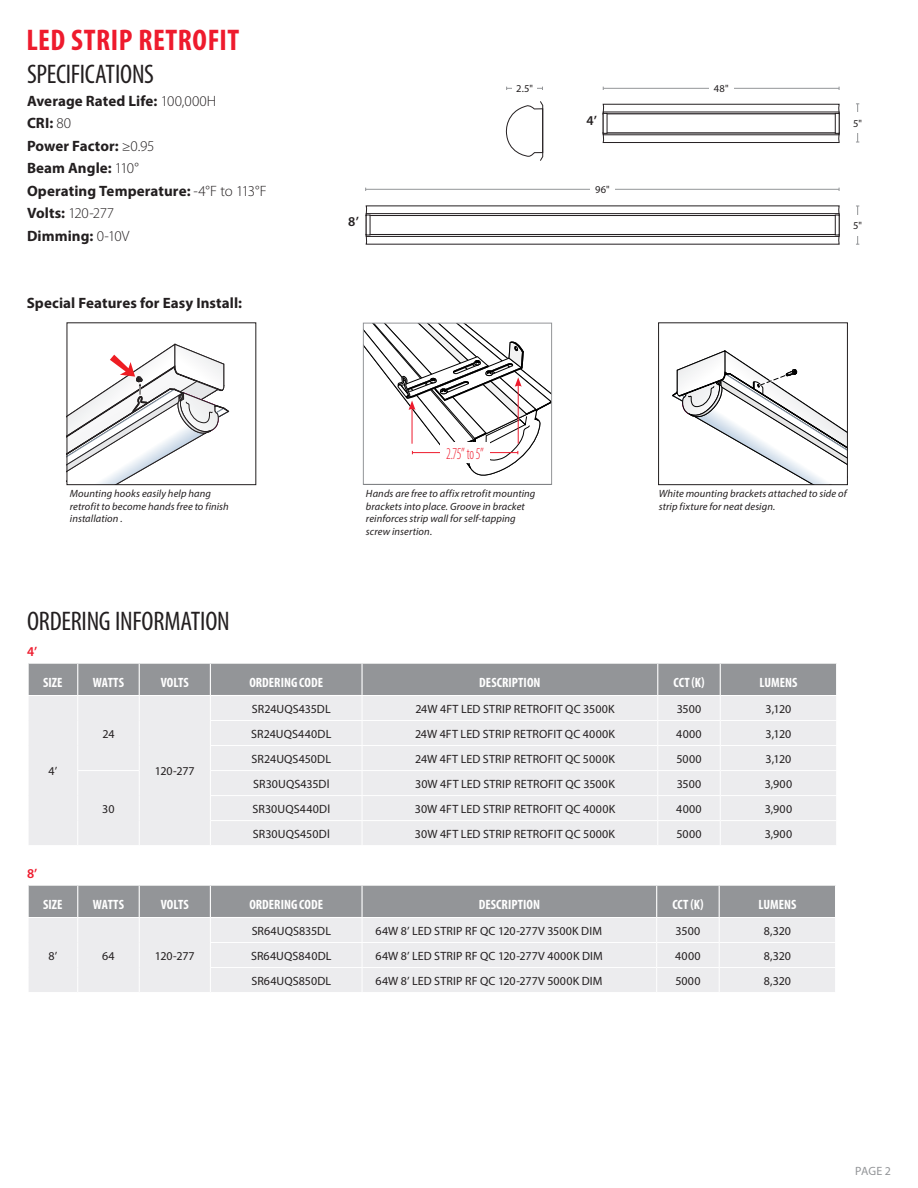
<style>
.page{position:relative;width:918px;height:1188px;background:#fff}
.page>*{position:absolute;margin:0;border:0;box-sizing:border-box;transform-origin:0 0}
.Page___Header___2{font:700 condensed 30px "Myriad Pro";letter-spacing:.02em;color:#ee1b2d}
.Page___Header___2-2{font:condensed 27px "Myriad Pro";letter-spacing:-.01em;color:#231f20}
.Instructions{font:300 condensed 16.5px "Myriad Pro";color:#ee1b2d;scale:.8 1}
.Tech_Info___Data{font:700 15px/22.5px "Myriad Pro";letter-spacing:.005em;color:#231f20}
.Tech_Info___Data-2{font:300 15px "Myriad Pro";letter-spacing:-.025em;color:#231f20}
.Table___Header_Row{font:700 condensed 13.5px "Myriad Pro";letter-spacing:.005em;color:#fff}
.Table___Intro_Header{font:600 13.5px "Myriad Pro";color:#ee1b2d}
.t1{font:600 13.5px "Myriad Pro";color:#231f20}
.Table___Body_Rows{font:12px "Myriad Pro";letter-spacing:.01em;color:#231f20}
.Page{font:12px "Myriad Pro";color:#939598}
.t2{font:italic 10.5px/12.6px "Myriad Pro";letter-spacing:.01em;color:#231f20}
.t3{font:10.5px "Myriad Pro";color:#231f20}
.s1{font-weight:300}
.s2{font-weight:700}
</style>
<div class="page">
<hr style="left:857px;top:104px;width:1px;height:38px;background:#939598">
<hr style="left:857px;top:206px;width:1px;height:38px;background:#939598">
<hr style="left:603px;top:88px;width:236px;height:1px;background:#939598">
<hr style="left:366px;top:189px;width:473px;height:1px;background:#939598">
<hr style="left:507px;top:88px;width:36px;height:1px;background:#939598">
<div style="left:845px;top:113px;width:25px;height:20px;background:#fff"></div>
<div style="left:845px;top:215px;width:25px;height:20px;background:#fff"></div>
<div style="left:709px;top:78px;width:24px;height:21px;background:#fff"></div>
<div style="left:590px;top:179px;width:25px;height:21px;background:#fff"></div>
<div style="left:512px;top:78px;width:25px;height:21px;background:#fff"></div>
<svg style="left:28px;top:663px;width:809px;height:182px;background:#dddde0"></svg>
<svg style="left:28px;top:885px;width:808px;height:107px;background:#d2d3d5"></svg>
<svg style="left:603px;top:104px;width:237px;height:11px"></svg>
<div style="left:603px;top:112px;width:236px;height:2px;background:#fff;border:1px solid #241f21"></div>
<svg style="left:603px;top:132px;width:237px;height:11px"></svg>
<hr style="left:603px;top:133px;width:236px;height:2px;background:#fff">
<div style="left:603px;top:114px;width:236px;height:19px;background:#fff"></div>
<svg style="left:835px;top:113px;width:4px;height:21px"></svg>
<svg style="left:603px;top:113px;width:4px;height:21px"></svg>
<svg style="left:366px;top:205px;width:474px;height:11px"></svg>
<div style="left:366px;top:213px;width:473px;height:3px;background:#fff;border:1px solid #241f21"></div>
<svg style="left:366px;top:234px;width:474px;height:11px"></svg>
<div style="left:366px;top:234px;width:473px;height:3px;background:#fff;border:1px solid #241f21"></div>
<div style="left:366px;top:215px;width:473px;height:20px;background:#fff;border:1px solid #241f21"></div>
<svg style="left:835px;top:215px;width:4px;height:20px"></svg>
<svg style="left:366px;top:215px;width:4px;height:20px"></svg>
<svg style="left:505px;top:101px;width:38px;height:60px"></svg>
<svg style="left:69px;top:343px;width:161px;height:140px"></svg>
<div style="left:67px;top:323px;width:189px;height:162px;border:1px solid #231f20"></div>
<svg style="left:672px;top:350px;width:173px;height:133px"></svg>
<div style="left:658px;top:323px;width:189px;height:162px;border:1px solid #231f20"></div>
<svg style="left:363px;top:323px;width:189px;height:161px"></svg>
<div style="left:441px;top:442px;width:49px;height:21px;background:#fff"></div>
<p class="Page___Header___2" style="left:26px;top:21px;width:215px">LED STRIP RETROFIT</p>
<p class="Page___Header___2-2" style="left:27px;top:58px;width:129px">SPECIFICATIONS</p>
<p class="Tech_Info___Data" style="left:27px;top:89px;width:191px">Average Rated Life: <span class="s1">100,000H</span></p>
<p class="Tech_Info___Data" style="left:27px;top:111px;width:129px">CRI: <span class="s1">80<br></span>Power Factor: <span class="s1">≥0.95</span></p>
<p class="Tech_Info___Data" style="left:27px;top:156px;width:113px">Beam Angle: <span class="s1">110°</span></p>
<p class="Tech_Info___Data" style="left:27px;top:179px;width:241px">Operating Temperature: <span class="s1">-4°F to 113°F</span></p>
<p class="Tech_Info___Data-2" style="left:27px;top:204px;width:89px"><span class="s2">Volts:</span> 120-277</p>
<p class="Tech_Info___Data" style="left:27px;top:224px;width:104px">Dimming: <span class="s1">0-10V</span></p>
<p class="Tech_Info___Data" style="left:27px;top:291px;width:217px">Special Features for Easy Install:</p>
<p class="t1" style="left:348px;top:213px;width:12px">8’</p>
<p class="t3" style="left:516px;top:82px;width:18px">2.5"</p>
<p class="t1" style="left:586px;top:111px;width:12px">4’</p>
<p class="t3" style="left:595px;top:183px;width:16px">96"</p>
<p class="Instructions" style="left:446px;top:444px;width:49px">2.75” to 5”</p>
<p class="t3" style="left:714px;top:82px;width:16px">48"</p>
<p class="t3" style="left:853px;top:117px;width:10px">5"</p>
<p class="t3" style="left:853px;top:219px;width:10px">5"</p>
<p class="t2" style="left:70px;top:487px;width:160px">Mounting hooks easily help hang retrofit to become hands free to finish installation .</p>
<p class="t2" style="left:366px;top:487px;width:171px">Hands are free to affix retrofit mounting brackets into place. Groove in bracket reinforces strip wall for self-tapping screw insertion.</p>
<p class="t2" style="left:659px;top:487px;width:190px">White mounting brackets attached to side of strip fixture for neat design.</p>
<p class="Page___Header___2-2" style="left:27px;top:605px;width:204px">ORDERING INFORMATION</p>
<p class="Table___Intro_Header" style="left:27px;top:643px;width:12px">4’</p>
<p class="Table___Header_Row" style="left:43px;top:674px;width:21px">SIZE</p>
<p class="Table___Header_Row" style="left:93px;top:674px;width:33px">WATTS</p>
<p class="Table___Header_Row" style="left:161px;top:674px;width:30px">VOLTS</p>
<p class="Table___Header_Row" style="left:249px;top:674px;width:75px">ORDERING CODE</p>
<p class="Table___Header_Row" style="left:479px;top:674px;width:63px">DESCRIPTION</p>
<p class="Table___Header_Row" style="left:673px;top:674px;width:33px">CCT (K)</p>
<p class="Table___Header_Row" style="left:759px;top:674px;width:40px">LUMENS</p>
<p class="Table___Body_Rows" style="left:49px;top:764px;width:10px">4’</p>
<p class="Table___Intro_Header" style="left:27px;top:865px;width:12px">8’</p>
<p class="Table___Body_Rows" style="left:102px;top:726px;width:14px">24</p>
<p class="Table___Body_Rows" style="left:102px;top:801px;width:14px">30</p>
<p class="Table___Body_Rows" style="left:155px;top:764px;width:41px">120-277</p>
<p class="Table___Body_Rows" style="left:252px;top:701px;width:80px">SR24UQS435DL</p>
<p class="Table___Body_Rows" style="left:415px;top:701px;width:201px">24W 4FT LED STRIP RETROFIT QC 3500K</p>
<p class="Table___Body_Rows" style="left:677px;top:701px;width:26px">3500</p>
<p class="Table___Body_Rows" style="left:766px;top:701px;width:27px">3,120</p>
<p class="Table___Body_Rows" style="left:251px;top:726px;width:82px">SR24UQS440DL</p>
<p class="Table___Body_Rows" style="left:415px;top:726px;width:202px">24W 4FT LED STRIP RETROFIT QC 4000K</p>
<p class="Table___Body_Rows" style="left:676px;top:726px;width:27px">4000</p>
<p class="Table___Body_Rows" style="left:766px;top:726px;width:27px">3,120</p>
<p class="Table___Body_Rows" style="left:252px;top:751px;width:81px">SR24UQS450DL</p>
<p class="Table___Body_Rows" style="left:415px;top:751px;width:201px">24W 4FT LED STRIP RETROFIT QC 5000K</p>
<p class="Table___Body_Rows" style="left:676px;top:751px;width:27px">5000</p>
<p class="Table___Body_Rows" style="left:766px;top:751px;width:27px">3,120</p>
<p class="Table___Body_Rows" style="left:253px;top:776px;width:78px">SR30UQS435Dl</p>
<p class="Table___Body_Rows" style="left:415px;top:776px;width:201px">30W 4FT LED STRIP RETROFIT QC 3500K</p>
<p class="Table___Body_Rows" style="left:677px;top:776px;width:26px">3500</p>
<p class="Table___Body_Rows" style="left:765px;top:776px;width:29px">3,900</p>
<p class="Table___Body_Rows" style="left:252px;top:801px;width:79px">SR30UQS440Dl</p>
<p class="Table___Body_Rows" style="left:415px;top:801px;width:202px">30W 4FT LED STRIP RETROFIT QC 4000K</p>
<p class="Table___Body_Rows" style="left:676px;top:801px;width:27px">4000</p>
<p class="Table___Body_Rows" style="left:765px;top:801px;width:29px">3,900</p>
<p class="Table___Body_Rows" style="left:253px;top:826px;width:78px">SR30UQS450Dl</p>
<p class="Table___Body_Rows" style="left:415px;top:826px;width:202px">30W 4FT LED STRIP RETROFIT QC 5000K</p>
<p class="Table___Body_Rows" style="left:676px;top:826px;width:27px">5000</p>
<p class="Table___Body_Rows" style="left:765px;top:826px;width:29px">3,900</p>
<p class="Table___Header_Row" style="left:43px;top:896px;width:21px">SIZE</p>
<p class="Table___Header_Row" style="left:93px;top:896px;width:33px">WATTS</p>
<p class="Table___Header_Row" style="left:161px;top:896px;width:30px">VOLTS</p>
<p class="Table___Header_Row" style="left:249px;top:896px;width:75px">ORDERING CODE</p>
<p class="Table___Header_Row" style="left:479px;top:896px;width:63px">DESCRIPTION</p>
<p class="Table___Header_Row" style="left:672px;top:896px;width:33px">CCT (K)</p>
<p class="Table___Header_Row" style="left:758px;top:896px;width:40px">LUMENS</p>
<p class="Table___Body_Rows" style="left:49px;top:948px;width:10px">8’</p>
<p class="Table___Body_Rows" style="left:102px;top:948px;width:14px">64</p>
<p class="Table___Body_Rows" style="left:155px;top:948px;width:41px">120-277</p>
<p class="Table___Body_Rows" style="left:252px;top:923px;width:81px">SR64UQS835DL</p>
<p class="Table___Body_Rows" style="left:376px;top:923px;width:228px">64W 8’ LED STRIP RF QC 120-277V 3500K DIM</p>
<p class="Table___Body_Rows" style="left:676px;top:923px;width:26px">3500</p>
<p class="Table___Body_Rows" style="left:764px;top:923px;width:29px">8,320</p>
<p class="Table___Body_Rows" style="left:251px;top:948px;width:82px">SR64UQS840DL</p>
<p class="Table___Body_Rows" style="left:376px;top:948px;width:229px">64W 8’ LED STRIP RF QC 120-277V 4000K DIM</p>
<p class="Table___Body_Rows" style="left:675px;top:948px;width:27px">4000</p>
<p class="Table___Body_Rows" style="left:764px;top:948px;width:29px">8,320</p>
<p class="Table___Body_Rows" style="left:251px;top:973px;width:81px">SR64UQS850DL</p>
<p class="Table___Body_Rows" style="left:376px;top:973px;width:229px">64W 8’ LED STRIP RF QC 120-277V 5000K DIM</p>
<p class="Table___Body_Rows" style="left:675px;top:973px;width:27px">5000</p>
<p class="Table___Body_Rows" style="left:764px;top:973px;width:29px">8,320</p>
<p class="Page" style="left:855px;top:1163px;width:37px">PAGE 2</p>
</div>
